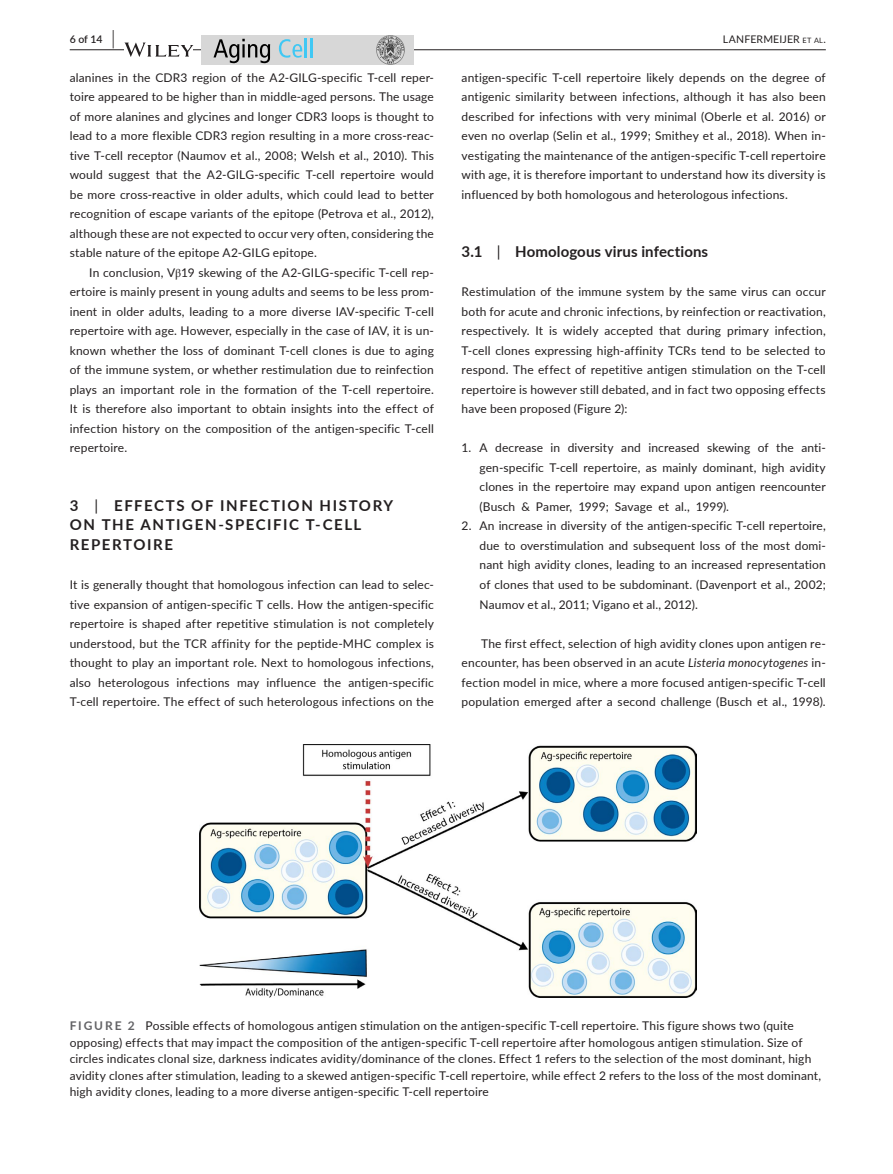
<style>
.page{position:relative;width:893px;height:1174px;background:#fff}
.page>*{position:absolute;margin:0;border:0;box-sizing:border-box;transform-origin:0 0}
.t1{font:700 15px/19.5px "Lato";letter-spacing:.1em;color:#231f20}
.t2{font:700 15px "Lato";letter-spacing:.01em;color:#231f20}
.t3{font:12px/19.5px "Lato";letter-spacing:.015em;color:#231f20;text-align:justify}
.t4{font:10.5px "Lato";letter-spacing:.015em;color:#231f20}
.t5{font:600 10.5px "Lato";color:#231f20}
.s1{font-size:19.5px}
.s2{font-size:7.35px}
.s3{font-family:"STIX"}
.s4{font-weight:400}
.s5{font-style:italic}
.s6{font-weight:700;color:#636366}
</style>
<div class="page">
<hr style="left:70px;top:49px;width:756px;height:1px;background:#231f20">
<svg style="left:124px;top:43px;width:69px;height:14px"></svg>
<div style="left:201px;top:35px;width:212px;height:29px;background:#d7d7d7"></div>
<svg style="left:213px;top:39px;width:57px;height:24px"></svg>
<svg style="left:279px;top:38px;width:34px;height:20px"></svg>
<img style="left:376px;top:35px;width:29px;height:29px">
<img style="left:199px;top:744px;width:497px;height:254px">
<p class="t5" style="left:70px;top:31px;width:46px">6 of 14 <span class="s1">|</span></p>
<p class="t4" style="left:723px;top:31px;width:104px">LANFERMEIJER <span class="s2">et al</span>.</p>
<p class="t3" style="left:70px;top:67px;width:366px">alanines in the CDR3 region of the A2-GILG-specific T-cell reper&shy;toire appeared to be higher than in middle-aged persons. The usage of more alanines and glycines and longer CDR3 loops is thought to lead to a more flexible CDR3 region resulting in a more cross-reac&shy;tive T-cell receptor (Naumov et al., 2008; Welsh et al., 2010). This would suggest that the A2-GILG-specific T-cell repertoire would be more cross-reactive in older adults, which could lead to better recognition of escape variants of the epitope (Petrova et al., 2012), although these are not expected to occur very often, considering the stable nature of the epitope A2-GILG epitope.</p>
<p class="t3" style="left:70px;top:262px;width:366px;text-indent:19px">In conclusion, V<span class="s3">β</span>19 skewing of the A2-GILG-specific T-cell rep&shy;ertoire is mainly present in young adults and seems to be less prom&shy;inent in older adults, leading to a more diverse IAV-specific T-cell repertoire with age. However, especially in the case of IAV, it is un&shy;known whether the loss of dominant T-cell clones is due to aging of the immune system, or whether restimulation due to reinfection plays an important role in the formation of the T-cell repertoire.<br>It is therefore also important to obtain insights into the effect of infection history on the composition of the antigen-specific T-cell repertoire.</p>
<p class="t3" style="left:462px;top:67px;width:366px">antigen-specific T-cell repertoire likely depends on the degree of antigenic similarity between infections, although it has also been described for infections with very minimal (Oberle et al. 2016) or even no overlap (Selin et al., 1999; Smithey et al., 2018). When in&shy;vestigating the maintenance of the antigen-specific T-cell repertoire with age, it is therefore important to understand how its diversity is influenced by both homologous and heterologous infections.</p>
<p class="t2" style="left:462px;top:241px;width:248px">3.1 <span class="s4">|</span> Homologous virus infections</p>
<p class="t3" style="left:462px;top:282px;width:366px">Restimulation of the immune system by the same virus can occur both for acute and chronic infections, by reinfection or reactivation, respectively. It is widely accepted that during primary infection, T-cell clones expressing high-affinity TCRs tend to be selected to respond. The effect of repetitive antigen stimulation on the T-cell repertoire is however still debated, and in fact two opposing effects have been proposed (Figure 2):</p>
<p class="t3" style="left:480px;top:438px;width:348px;text-indent:-18px">1. A decrease in diversity and increased skewing of the anti&shy;gen-specific T-cell repertoire, as mainly dominant, high avidity clones in the repertoire may expand upon antigen reencounter (Busch &amp; Pamer, 1999; Savage et al., 1999).</p>
<p class="t3" style="left:480px;top:516px;width:348px;text-indent:-18px">2. An increase in diversity of the antigen-specific T-cell repertoire, due to overstimulation and subsequent loss of the most domi&shy;nant high avidity clones, leading to an increased representation of clones that used to be subdominant. (Davenport et al., 2002; Naumov et al., 2011; Vigano et al., 2012).</p>
<p class="t3" style="left:462px;top:633px;width:366px;text-indent:20px">The first effect, selection of high avidity clones upon antigen re&shy;encounter, has been observed in an acute <span class="s5">Listeria monocytogenes</span> in&shy;fection model in mice, where a more focused antigen-specific T-cell population emerged after a second challenge (Busch et al., 1998).</p>
<p class="t1" style="left:70px;top:495px;width:325px">3 <span class="s4">|</span> EFFECTS OF INFECTION HISTORY<br>ON THE ANTIGEN-SPECIFIC T-CELL<br>REPERTOIRE</p>
<p class="t3" style="left:70px;top:574px;width:366px">It is generally thought that homologous infection can lead to selec&shy;tive expansion of antigen-specific T cells. How the antigen-specific repertoire is shaped after repetitive stimulation is not completely understood, but the TCR affinity for the peptide-MHC complex is thought to play an important role. Next to homologous infections, also heterologous infections may influence the antigen-specific T-cell repertoire. The effect of such heterologous infections on the</p>
<p class="t3" style="left:70px;top:1017px;width:753px;line-height:16.5px;text-align:left"><span class="s6">FIGURE 2</span> Possible effects of homologous antigen stimulation on the antigen-specific T-cell repertoire. This figure shows two (quite opposing) effects that may impact the composition of the antigen-specific T-cell repertoire after homologous antigen stimulation. Size of circles indicates clonal size, darkness indicates avidity/dominance of the clones. Effect 1 refers to the selection of the most dominant, high avidity clones after stimulation, leading to a skewed antigen-specific T-cell repertoire, while effect 2 refers to the loss of the most dominant, high avidity clones, leading to a more diverse antigen-specific T-cell repertoire</p>
</div>
